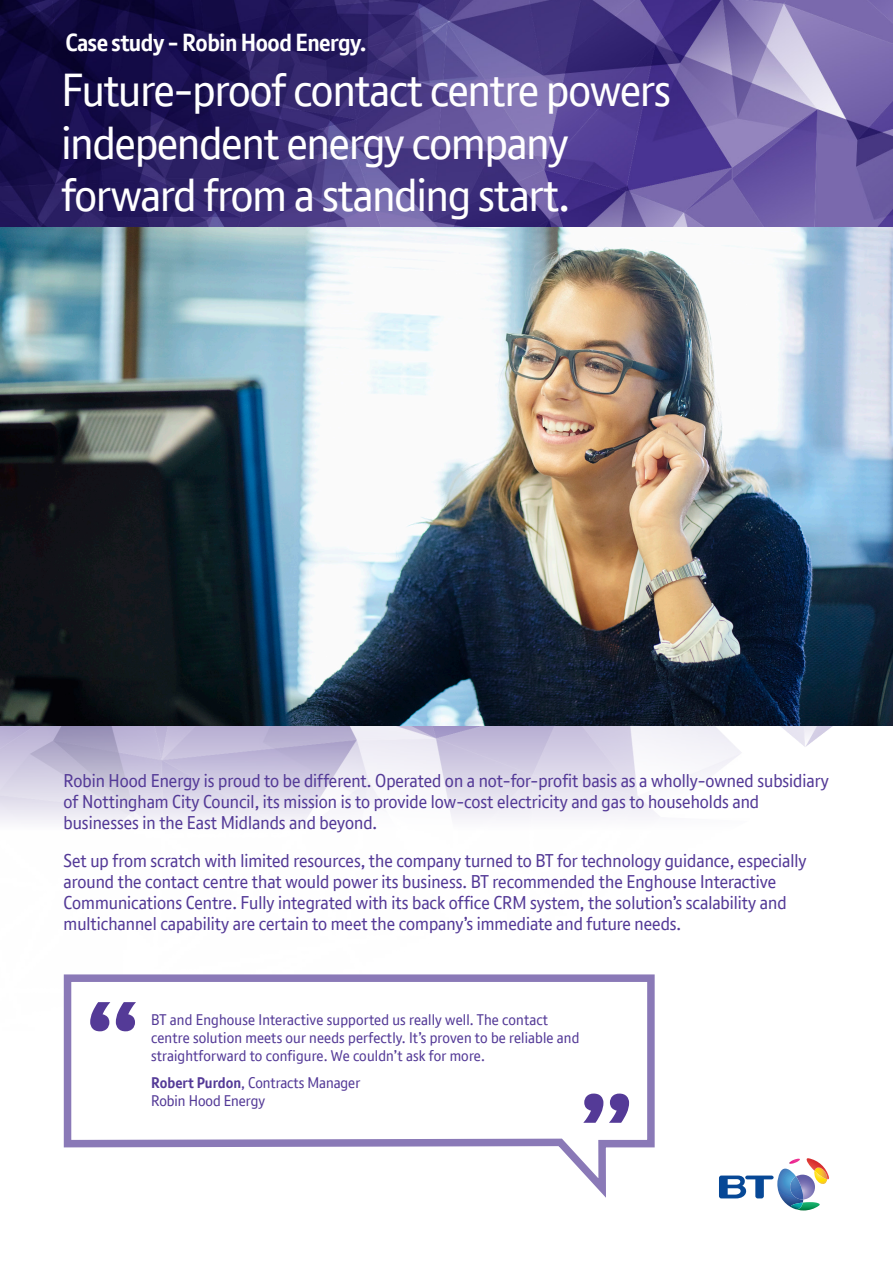
<style>
.page{position:relative;width:893px;height:1263px;background:#fff}
.page>*{position:absolute;margin:0;border:0;box-sizing:border-box;transform-origin:0 0}
.Heading{font:45px/52.5px "BT Font";letter-spacing:-.02em;color:#fff}
.Secondary_Heading{font:700 24px "BT Font";letter-spacing:-.02em;color:#fff}
.Intro{font:18px/21px "BT Font";color:#543a97}
.Body_Copy{font:15px/18px "BT Font";letter-spacing:.01em;color:#543a97}
.s1{font-weight:700}
</style>
<div class="page">
<img style="left:0;top:0;width:893px;height:823px">
<svg style="left:719px;top:1158px;width:110px;height:52px"></svg>
<img style="left:0;top:227px;width:893px;height:498px">
<svg style="left:63px;top:974px;width:592px;height:224px"></svg>
<svg style="left:90px;top:1002px;width:46px;height:29px"></svg>
<svg style="left:583px;top:1093px;width:46px;height:30px"></svg>
<p class="Secondary_Heading" style="left:65px;top:27px;width:302px">Case study - Robin Hood Energy.</p>
<p class="Heading" style="left:61px;top:64px;width:611px">Future-proof contact centre powers independent energy company forward from a standing start.</p>
<p class="Intro" style="left:64px;top:770px;width:767px">Robin Hood Energy is proud to be different. Operated on a not-for-profit basis as a wholly-owned subsidiary of Nottingham City Council, its mission is to provide low-cost electricity and gas to households and businesses in the East Midlands and beyond.</p>
<p class="Intro" style="left:64px;top:850px;width:744px">Set up from scratch with limited resources, the company turned to BT for technology guidance, especially around the contact centre that would power its business. BT recommended the Enghouse Interactive Communications Centre. Fully integrated with its back office CRM system, the solution’s scalability and multichannel capability are certain to meet the company’s immediate and future needs.</p>
<p class="Body_Copy" style="left:151px;top:1011px;width:430px">BT and Enghouse Interactive supported us really well. The contact centre solution meets our needs perfectly. It’s proven to be reliable and straightforward to configure. We couldn’t ask for more.</p>
<p class="Body_Copy" style="left:151px;top:1073px;width:211px"><span class="s1">Robert Purdon</span>, Contracts Manager</p>
<p class="Body_Copy" style="left:151px;top:1091px;width:115px">Robin Hood Energy</p>
</div>
